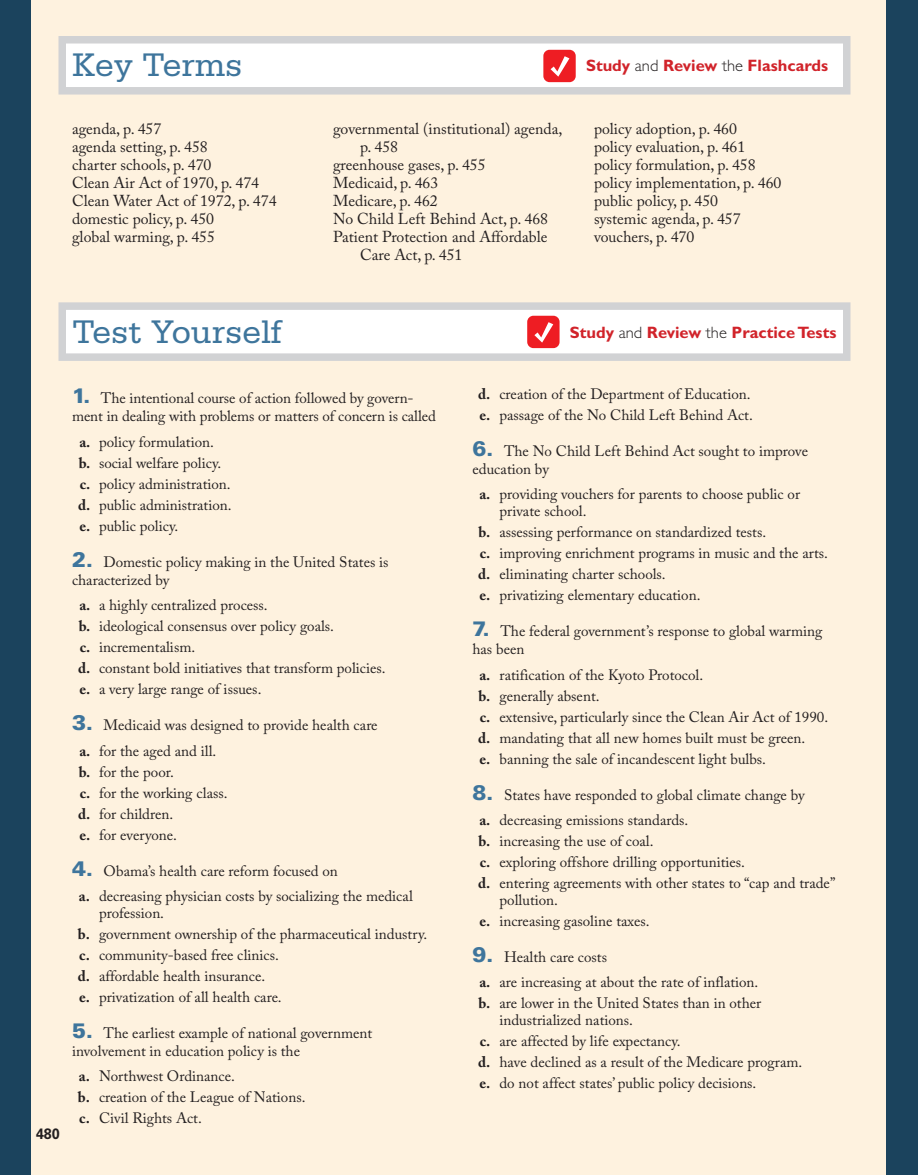
<style>
.page{position:relative;width:918px;height:1175px;background:#fff}
.page>*{position:absolute;margin:0;border:0;box-sizing:border-box;transform-origin:0 0}
.t1{font:34.5px "Serifa Std";letter-spacing:-.005em;color:#3e759c}
.t2{font:700 16.5px "Gill Sans Std";color:#d1232a}
.t3{font:15.75px/18px "Adobe Caslon Pro";color:#231f20}
.t4{font:15px/21px "Adobe Caslon Pro";color:#231f20}
.t5{font:700 15px "Univers LT Std";color:#231f20;scale:.95 1}
.s1{font-weight:300;color:#231f20}
.s2{font-family:"Univers LT Std";font-weight:900;font-size:21px;color:#3e759c}
.s3{font-weight:700}
</style>
<div class="page">
<div style="left:0;top:0;width:918px;height:1174px;background:#fef2df"></div>
<div style="left:0;top:0;width:32px;height:1174px;background:#1b435d"></div>
<div style="left:886px;top:0;width:32px;height:1174px;background:#1b435d"></div>
<div style="left:58px;top:36px;width:792px;height:58px;background:#fff;border:8px solid #d1d2d4"></div>
<div style="left:58px;top:302px;width:792px;height:59px;background:#fff;border:8px solid #d1d2d4"></div>
<div style="left:527px;top:316px;width:33px;height:32px;background:#ee1d23;border-radius:6px"></div>
<svg style="left:534px;top:322px;width:19px;height:20px"></svg>
<div style="left:543px;top:50px;width:33px;height:32px;background:#ee1d23;border-radius:6px"></div>
<svg style="left:551px;top:56px;width:18px;height:21px"></svg>
<h1 class="t1" style="left:72px;top:46px;width:172px">Key Terms</h1>
<p class="t3" style="left:72px;top:119px;width:206px">agenda, p. 457<br>agenda setting, p. 458<br>charter schools, p. 470<br>Clean Air Act of 1970, p. 474<br>Clean Water Act of 1972, p. 474 domestic policy, p. 450<br>global warming, p. 455</p>
<p class="t3" style="left:333px;top:119px;width:231px">governmental (institutional) agenda,</p>
<p class="t3" style="left:360px;top:137px;width:40px">p. 458</p>
<p class="t3" style="left:333px;top:155px;width:154px">greenhouse gases, p. 455</p>
<p class="t3" style="left:333px;top:173px;width:107px">Medicaid, p. 463</p>
<p class="t3" style="left:333px;top:191px;width:106px">Medicare, p. 462</p>
<p class="t3" style="left:333px;top:209px;width:217px">No Child Left Behind Act, p. 468</p>
<p class="t3" style="left:333px;top:227px;width:216px">Patient Protection and Affordable</p>
<p class="t3" style="left:360px;top:245px;width:104px">Care Act, p. 451</p>
<p class="t2" style="left:586px;top:56px;width:244px">Study <span class="s1">and</span> Review <span class="s1">the</span> Flashcards</p>
<p class="t3" style="left:594px;top:119px;width:189px">policy adoption, p. 460<br>policy evaluation, p. 461 policy formulation, p. 458 policy implementation, p. 460 public policy, p. 450<br>systemic agenda, p. 457 vouchers, p. 470</p>
<h1 class="t1" style="left:72px;top:312px;width:212px">Test Yourself</h1>
<p class="t2" style="left:570px;top:322px;width:268px">Study <span class="s1">and</span> Review <span class="s1">the</span> Practice Tests</p>
<p class="t5" style="left:36px;top:1124px;width:27px">480</p>
<p class="t4" style="left:72px;top:389px;width:365px;line-height:18px"><span class="s2">1.</span> The intentional course of action followed by govern&shy;ment in dealing with problems or matters of concern is called</p>
<p class="t4" style="left:78px;top:431px;width:155px"><span class="s3">a.</span> policy formulation.<br><span class="s3">b.</span> social welfare policy. <span class="s3">c.</span> policy administration. <span class="s3">d.</span> public administration. <span class="s3">e.</span> public policy.</p>
<p class="t4" style="left:72px;top:552px;width:318px;line-height:18px"><span class="s2">2.</span> Domestic policy making in the United States is characterized by</p>
<p class="t4" style="left:78px;top:594px;width:309px"><span class="s3">a.</span> a highly centralized process.<br><span class="s3">b.</span> ideological consensus over policy goals.<br><span class="s3">c.</span> incrementalism.<br><span class="s3">d.</span> constant bold initiatives that transform policies. <span class="s3">e.</span> a very large range of issues.</p>
<p class="t4" style="left:79px;top:712px;width:300px;line-height:25.5px;text-indent:-7px"><span class="s2">3.</span> Medicaid was designed to provide health care <span class="s3">a.</span> for the aged and ill.</p>
<p class="t4" style="left:78px;top:761px;width:151px"><span class="s3">b.</span> for the poor.<br><span class="s3">c.</span> for the working class. <span class="s3">d.</span> for children.<br><span class="s3">e.</span> for everyone.</p>
<p class="t4" style="left:79px;top:857px;width:335px;line-height:25.5px;text-indent:-7px"><span class="s2">4.</span> Obama’s health care reform focused on<br><span class="s3">a.</span> decreasing physician costs by socializing the medical</p>
<p class="t4" style="left:78px;top:902px;width:351px;text-indent:21px">profession.<br><span class="s3">b.</span> government ownership of the pharmaceutical industry. <span class="s3">c.</span> community-based free clinics.<br><span class="s3">d.</span> affordable health insurance.<br><span class="s3">e.</span> privatization of all health care.</p>
<p class="t4" style="left:72px;top:1023px;width:302px;line-height:18px"><span class="s2">5.</span> The earliest example of national government involvement in education policy is the</p>
<p class="t4" style="left:78px;top:1065px;width:229px"><span class="s3">a.</span> Northwest Ordinance.<br><span class="s3">b.</span> creation of the League of Nations. <span class="s3">c.</span> Civil Rights Act.</p>
<p class="t4" style="left:478px;top:383px;width:276px"><span class="s3">d.</span> creation of the Department of Education. <span class="s3">e.</span> passage of the No Child Left Behind Act.</p>
<p class="t4" style="left:472px;top:442px;width:337px;line-height:18px"><span class="s2">6.</span> The No Child Left Behind Act sought to improve education by</p>
<p class="t4" style="left:500px;top:486px;width:302px;line-height:16.5px;text-indent:-20px"><span class="s3">a.</span> providing vouchers for parents to choose public or private school.</p>
<p class="t4" style="left:478px;top:521px;width:351px"><span class="s3">b.</span> assessing performance on standardized tests.<br><span class="s3">c.</span> improving enrichment programs in music and the arts. <span class="s3">d.</span> eliminating charter schools.<br><span class="s3">e.</span> privatizing elementary education.</p>
<p class="t4" style="left:472px;top:622px;width:351px;line-height:18px"><span class="s2">7.</span> The federal government’s response to global warming has been</p>
<p class="t4" style="left:478px;top:664px;width:351px"><span class="s3">a.</span> ratification of the Kyoto Protocol.<br><span class="s3">b.</span> generally absent.<br><span class="s3">c.</span> extensive, particularly since the Clean Air Act of 1990. <span class="s3">d.</span> mandating that all new homes built must be green.<br><span class="s3">e.</span> banning the sale of incandescent light bulbs.</p>
<p class="t4" style="left:479px;top:781px;width:327px;line-height:25.5px;text-indent:-7px"><span class="s2">8.</span> States have responded to global climate change by <span class="s3">a.</span> decreasing emissions standards.</p>
<p class="t4" style="left:478px;top:830px;width:359px"><span class="s3">b.</span> increasing the use of coal.<br><span class="s3">c.</span> exploring offshore drilling opportunities.<br><span class="s3">d.</span> entering agreements with other states to “cap and trade”</p>
<p class="t4" style="left:480px;top:889px;width:172px;text-indent:20px">pollution.<br><span class="s3">e.</span> increasing gasoline taxes.</p>
<p class="t4" style="left:479px;top:943px;width:280px;line-height:25.5px;text-indent:-7px"><span class="s2">9.</span> Health care costs<br><span class="s3">a.</span> are increasing at about the rate of inflation.</p>
<p class="t4" style="left:500px;top:994px;width:263px;line-height:16.5px;text-indent:-21px"><span class="s3">b.</span> are lower in the United States than in other industrialized nations.</p>
<p class="t4" style="left:478px;top:1030px;width:326px"><span class="s3">c.</span> are affected by life expectancy.<br><span class="s3">d.</span> have declined as a result of the Medicare program. <span class="s3">e.</span> do not affect states’ public policy decisions.</p>
</div>
